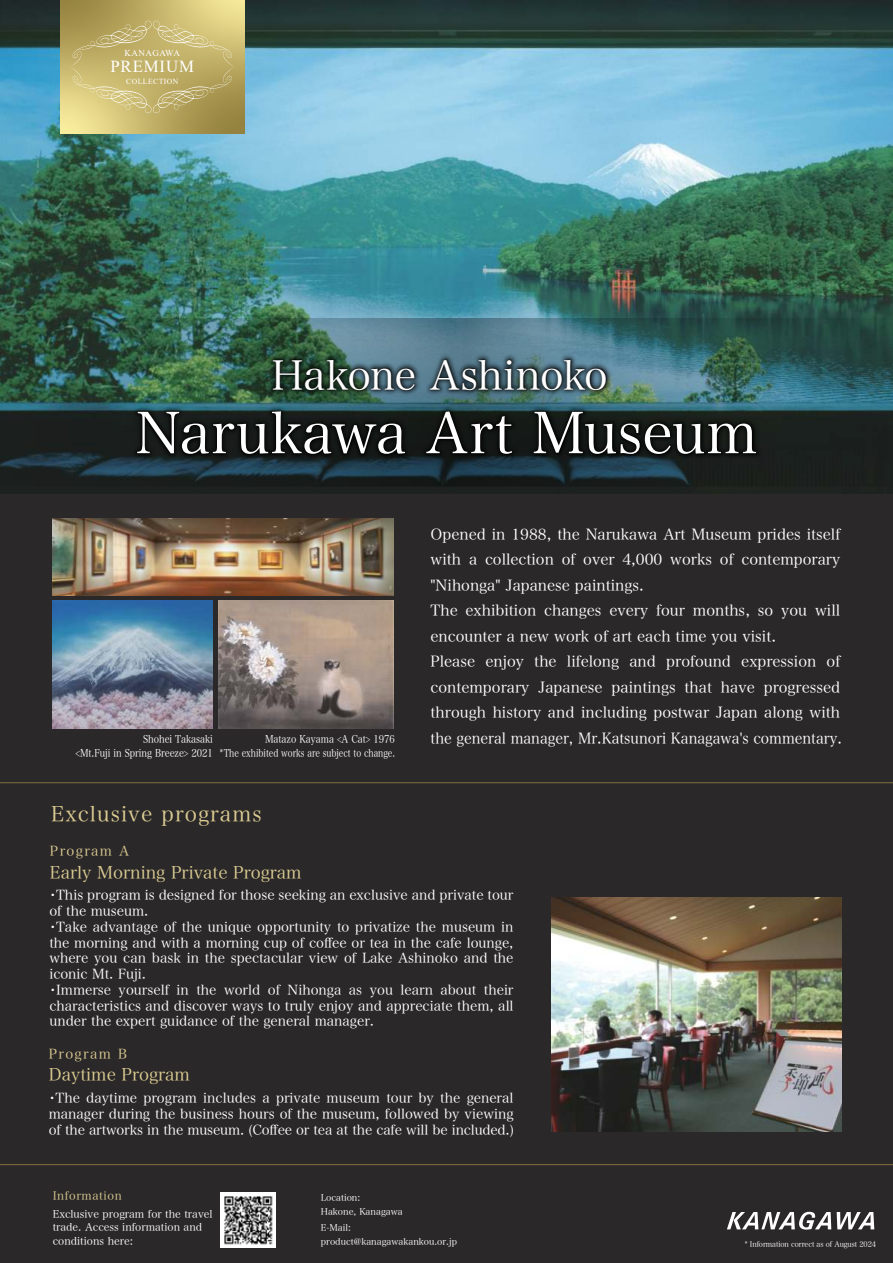
<style>
.page{position:relative;width:893px;height:1263px;background:#2b2829}
.page>*{position:absolute;margin:0;border:0;box-sizing:border-box;transform-origin:0 0}
.t1{font:57px "Hira Min Pro W3";color:#fff}
.t2{font:40.5px "Hira Min Pro W3";letter-spacing:-.015em;color:#fff}
.t3{font:21px "Hira Min Pro W3";letter-spacing:.05em;color:#dbcc92}
.t4{font:17.1px "Hira Min Pro W3";color:#dbcc92}
.t5{font:16.8px "Times New Roman";letter-spacing:.05em;color:#fff}
.t6{font:15px/25.5px "Hira Min Pro W3";color:#fff}
.t7{font:13.5px/15.8px "Hira Min Pro W3";color:#fff}
.t8{font:13.5px "Hira Min Pro W3";letter-spacing:.1em;color:#dbcc92}
.t9{font:11.4px "Hira Min Pro W3";letter-spacing:.05em;color:#dbcc92}
.t10{font:10.5px/13.5px "Hira Min Pro W3";color:#fff}
.t11{font:10.5px "Hira Min Pro W3";color:#fff;scale:.87 1}
.t12{font:10.5px "Hira Min Pro W3";color:#fff;scale:.8 1}
.t13{font:9px/14.7px "Hira Min Pro W3";color:#fff}
.t14{font:9px "Times New Roman";letter-spacing:.05em;color:#fff}
.t15{font:7.8px "Times New Roman";letter-spacing:.05em;color:#fff}
.t16{font:7.5px "Hira Min Pro W3";letter-spacing:-.01em;color:#fff;scale:.95 1}
</style>
<div class="page">
<img style="left:551px;top:897px;width:290px;height:234px">
<img style="left:52px;top:519px;width:341px;height:77px">
<img style="left:53px;top:601px;width:159px;height:127px">
<img style="left:218px;top:601px;width:176px;height:127px">
<img style="left:0;top:0;width:893px;height:494px">
<img style="left:221px;top:1192px;width:54px;height:55px">
<hr style="left:0;top:782px;width:893px;height:1px;background:#837040">
<hr style="left:0;top:1164px;width:893px;height:1px;background:#837040">
<svg style="left:837px;top:1212px;width:37px;height:17px"></svg>
<svg style="left:727px;top:1212px;width:104px;height:17px"></svg>
<img style="left:60px;top:0;width:184px;height:133px">
<svg style="left:70px;top:21px;width:165px;height:92px;background:#c4b46f"></svg>
<svg style="left:0;top:318px;width:893px;height:168px"></svg>
<img style="left:129px;top:349px;width:635px;height:130px">
<img style="left:134px;top:353px;width:626px;height:121px">
<p class="t14" style="left:125px;top:47px;width:57px">KANAGAWA</p>
<p class="t5" style="left:110px;top:57px;width:85px">PREMIUM</p>
<p class="t15" style="left:126px;top:77px;width:54px">COLLECTION</p>
<h2 class="t2" style="left:272px;top:341px;width:338px">Hakone Ashinoko</h2>
<h1 class="t1" style="left:136px;top:385px;width:623px">Narukawa Art Museum</h1>
<p class="t11" style="left:143px;top:730px;width:82px">Shohei Takasaki</p>
<p class="t11" style="left:265px;top:730px;width:151px">Matazo Kayama &lt;A Cat&gt; 1976</p>
<p class="t11" style="left:75px;top:744px;width:159px">&lt;Mt.Fuji in Spring Breeze&gt; 2021</p>
<p class="t12" style="left:220px;top:744px;width:221px">*The exhibited works are subject to change.</p>
<h3 class="t3" style="left:51px;top:796px;width:212px">Exclusive programs</h3>
<p class="t8" style="left:50px;top:839px;width:96px">Program A　</p>
<p class="t4" style="left:50px;top:857px;width:253px">Early Morning Private Program</p>
<p class="t6" style="left:431px;top:520px;width:413px">Opened in 1988, the Narukawa Art Museum prides itself with a collection of over 4,000 works of contemporary "Nihonga" Japanese paintings.<br>The exhibition changes every four months, so you will encounter a new work of art each time you visit.<br>Please enjoy the lifelong and profound expression of contemporary Japanese paintings that have progressed through history and including postwar Japan along with the general manager, Mr.Katsunori Kanagawa's commentary.</p>
<p class="t7" style="left:46px;top:886px;width:469px">・This program is designed for those seeking an exclusive and private tour of the museum.<br>・Take advantage of the unique opportunity to privatize the museum in the morning and with a morning cup of coffee or tea in the cafe lounge, where you can bask in the spectacular view of Lake Ashinoko and the iconic Mt. Fuji.<br>・Immerse yourself in the world of Nihonga as you learn about their characteristics and discover ways to truly enjoy and appreciate them, all under the expert guidance of the general manager.</p>
<p class="t8" style="left:49px;top:1042px;width:95px">Program B　</p>
<p class="t4" style="left:49px;top:1060px;width:143px">Daytime Program</p>
<p class="t7" style="left:45px;top:1089px;width:470px;text-align:justify">・The daytime program includes a private museum tour by the general manager during the business hours of the museum, followed by viewing of the artworks in the museum. (Coffee or tea at the cafe will be included.)</p>
<p class="t9" style="left:53px;top:1185px;width:71px">Information</p>
<p class="t10" style="left:53px;top:1206px;width:161px">Exclusive program for the travel trade. Access information and conditions here:</p>
<p class="t13" style="left:321px;top:1189px;width:138px">Location:<br>Hakone, Kanagawa<br>E-Mail: product@kanagawakankou.or.jp</p>
<p class="t16" style="left:745px;top:1237px;width:139px">* Information correct as of August 2024</p>
</div>
